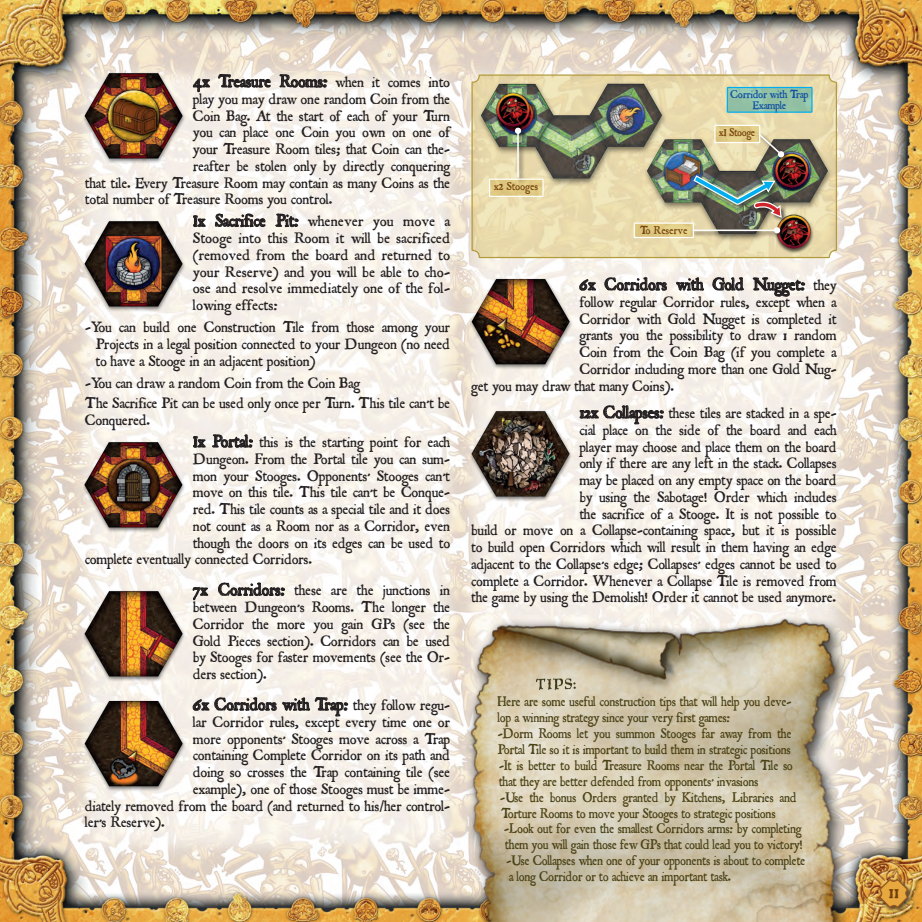
<style>
.page{position:relative;width:922px;height:922px;background:#fff}
.page>*{position:absolute;margin:0;border:0;box-sizing:border-box;transform-origin:0 0}
.t1{font:22px "Roman Antique";color:#703e0a;scale:.91 1}
.t2{font:18.75px "Roman Antique";letter-spacing:-.005em;color:#231f20;scale:.96 1}
.t3{font:16.25px/16.8px "Roman Antique";letter-spacing:-.005em;color:#231f20;text-align:justify}
.t4{font:15px "Roman Antique";letter-spacing:-.01em;color:#4a4216;scale:.92 1}
.t5{font:12.12px/11px "Roman Antique";letter-spacing:-.01em;color:#0d4da1;text-align:center;scale:.96 1}
.t6{font:12.12px "Roman Antique";letter-spacing:.01em;color:#73410b;scale:.96 1}
.t7{font:12.12px "Roman Antique";letter-spacing:.01em;color:#73410b;scale:.93 1}
.s1{font-size:16.25px}
.s2{font-size:26.25px}
.s3{font-size:18.75px}
.s4{font-size:15.88px}
.s5{font-size:17px}
</style>
<div class="page">
<img style="left:0;top:0;width:921px;height:921px">
<div style="left:877px;top:877px;width:36px;height:36px;background:#231f20;opacity:.75"></div>
<svg style="left:878px;top:877px;width:31px;height:31px"></svg>
<svg style="left:193px;top:79px;width:17px;height:13px"></svg>
<svg style="left:218px;top:74px;width:52px;height:14px"></svg>
<svg style="left:279px;top:74px;width:48px;height:14px"></svg>
<svg style="left:193px;top:214px;width:13px;height:13px"></svg>
<svg style="left:215px;top:213px;width:50px;height:20px"></svg>
<svg style="left:275px;top:214px;width:23px;height:13px"></svg>
<svg style="left:193px;top:435px;width:13px;height:12px"></svg>
<svg style="left:212px;top:434px;width:41px;height:13px"></svg>
<svg style="left:193px;top:587px;width:15px;height:13px"></svg>
<svg style="left:218px;top:582px;width:67px;height:14px"></svg>
<svg style="left:193px;top:697px;width:83px;height:13px"></svg>
<svg style="left:282px;top:695px;width:66px;height:21px"></svg>
<svg style="left:579px;top:279px;width:17px;height:11px"></svg>
<svg style="left:604px;top:277px;width:62px;height:13px"></svg>
<svg style="left:676px;top:275px;width:27px;height:17px"></svg>
<svg style="left:712px;top:277px;width:31px;height:13px"></svg>
<svg style="left:752px;top:277px;width:52px;height:19px"></svg>
<svg style="left:579px;top:405px;width:84px;height:19px;background:#b6b1ae"></svg>
<img style="left:78px;top:67px;width:111px;height:99px">
<img style="left:464px;top:273px;width:112px;height:99px">
<img style="left:464px;top:404px;width:112px;height:100px">
<img style="left:78px;top:215px;width:111px;height:99px">
<img style="left:78px;top:435px;width:111px;height:100px">
<img style="left:78px;top:585px;width:111px;height:99px">
<img style="left:78px;top:694px;width:111px;height:99px">
<img style="left:470px;top:74px;width:367px;height:185px">
<div style="left:727px;top:87px;width:84px;height:25px;background:linear-gradient(to right,#93c5aa,#91c0a3)"></div>
<div style="left:726px;top:87px;width:86px;height:26px;border:1px solid #00aeef"></div>
<div style="left:513px;top:126px;width:14px;height:57px;background:#231f20;opacity:.75"></div>
<hr style="left:517px;top:131px;width:1px;height:46px;background:#fff">
<div style="left:514px;top:128px;width:7px;height:6px;background:#fff;border-radius:50%"></div>
<div style="left:489px;top:179px;width:54px;height:17px;background:#dfc981"></div>
<div style="left:489px;top:178px;width:54px;height:19px;border:1px solid #fff"></div>
<div style="left:757px;top:133px;width:33px;height:30px;background:#231f20;opacity:.75"></div>
<svg style="left:756px;top:132px;width:28px;height:26px"></svg>
<div style="left:714px;top:125px;width:45px;height:17px;background:#dfc983"></div>
<div style="left:714px;top:125px;width:46px;height:18px;border:1px solid #fff"></div>
<div style="left:691px;top:226px;width:95px;height:13px;background:#231f20;opacity:.75"></div>
<hr style="left:692px;top:229px;width:84px;height:2px;background:#fff">
<svg style="left:773px;top:227px;width:7px;height:7px"></svg>
<div style="left:634px;top:223px;width:59px;height:14px;background:#e2cb83"></div>
<div style="left:633px;top:222px;width:60px;height:16px;border:1px solid #fff"></div>
<div style="left:752px;top:200px;width:35px;height:23px;background:#231f20;opacity:.75"></div>
<img style="left:692px;top:174px;width:90px;height:45px">
<img style="left:454px;top:610px;width:411px;height:311px">
<img style="left:513px;top:675px;width:86px;height:16px">
<p class="t2" style="left:193px;top:70px;width:269px">4x Treasure Rooms: <span class="s1">when it comes into</span></p>
<p class="t3" style="left:193px;top:91px;width:259px">play you may draw one random Coin from the</p>
<p class="t3" style="left:193px;top:107px;width:258px">Coin Bag. At the start of each of your Turn</p>
<p class="t3" style="left:193px;top:124px;width:258px">you can place one Coin you own on one of</p>
<p class="t3" style="left:193px;top:141px;width:258px">your Treasure Room tiles; that Coin can the-</p>
<p class="t3" style="left:193px;top:158px;width:258px">reafter be stolen only by directly conquering</p>
<p class="t3" style="left:85px;top:174px;width:366px">that tile. Every Treasure Room may contain as many Coins as the</p>
<p class="t3" style="left:85px;top:191px;width:249px">total number of Treasure Rooms you control.</p>
<p class="t3" style="left:193px;top:213px;width:258px"><span class="s2">1</span><span class="s3">x Sacrifice Pit:</span> whenever you move a Stooge into this Room it will be sacrificed (removed from the board and returned to your Reserve) and you will be able to cho&shy;ose and resolve immediately one of the fol&shy;lowing effects:</p>
<p class="t3" style="left:96px;top:319px;width:356px;text-indent:-11px">-You can build one Construction Tile from those among your Projects in a legal position connected to your Dungeon (no need to have a Stooge in an adjacent position)</p>
<p class="t3" style="left:85px;top:373px;width:366px;line-height:20.2px">-You can draw a random Coin from the Coin Bag<br>The Sacrifice Pit can be used only once per Turn. This tile can’t be</p>
<p class="t3" style="left:85px;top:412px;width:67px">Conquered.</p>
<p class="t3" style="left:193px;top:434px;width:258px"><span class="s2">1</span><span class="s3">x Portal:</span> this is the starting point for each</p>
<p class="t3" style="left:193px;top:450px;width:258px">Dungeon. From the Portal tile you can sum-</p>
<p class="t3" style="left:193px;top:467px;width:258px">mon your Stooges. Opponents’ Stooges can’t</p>
<p class="t3" style="left:193px;top:484px;width:258px">move on this tile. This tile can’t be Conque-</p>
<p class="t3" style="left:193px;top:501px;width:258px">red. This tile counts as a special tile and it does</p>
<p class="t3" style="left:193px;top:517px;width:258px">not count as a Room nor as a Corridor, even</p>
<p class="t3" style="left:193px;top:534px;width:259px">though the doors on its edges can be used to</p>
<p class="t3" style="left:85px;top:551px;width:229px">complete eventually connected Corridors.</p>
<p class="t3" style="left:193px;top:582px;width:258px"><span class="s3">7x Corridors:</span> these are the junctions in between Dungeon’s Rooms. The longer the Corridor the more you gain GPs (see the Gold Pieces section). Corridors can be used by Stooges for faster movements (see the Or&shy;ders section).</p>
<p class="t2" style="left:193px;top:693px;width:269px">6x Corridors with Trap: <span class="s1">they follow regu-</span></p>
<p class="t3" style="left:193px;top:713px;width:258px">lar Corridor rules, except every time one or</p>
<p class="t3" style="left:193px;top:730px;width:258px">more opponents’ Stooges move across a Trap</p>
<p class="t3" style="left:193px;top:747px;width:258px">containing Complete Corridor on its path and</p>
<p class="t3" style="left:193px;top:763px;width:258px">doing so crosses the Trap containing tile (see</p>
<p class="t3" style="left:193px;top:780px;width:258px">example), one of those Stooges must be imme-</p>
<p class="t3" style="left:85px;top:797px;width:366px">diately removed from the board (and returned to his/her control-</p>
<p class="t3" style="left:85px;top:814px;width:82px">ler’s Reserve).</p>
<p class="t5" style="left:730px;top:89px;width:83px">Corridor with Trap<br>Example</p>
<p class="t6" style="left:494px;top:178px;width:47px">x<span class="s4">2</span> Stooges</p>
<p class="t7" style="left:719px;top:125px;width:40px">x<span class="s5">1</span> Stooge</p>
<p class="t6" style="left:640px;top:222px;width:51px">To Reserve</p>
<p class="t2" style="left:579px;top:273px;width:269px">6x Corridors with Gold Nugget: <span class="s1">they</span></p>
<p class="t3" style="left:579px;top:293px;width:258px">follow regular Corridor rules, except when a</p>
<p class="t3" style="left:579px;top:310px;width:258px">Corridor with Gold Nugget is completed it</p>
<p class="t3" style="left:579px;top:327px;width:258px">grants you the possibility to draw 1 random</p>
<p class="t3" style="left:579px;top:344px;width:258px">Coin from the Coin Bag (if you complete a</p>
<p class="t3" style="left:579px;top:360px;width:258px">Corridor including more than one Gold Nug-</p>
<p class="t3" style="left:471px;top:377px;width:204px">get you may draw that many Coins).</p>
<p class="t3" style="left:471px;top:405px;width:367px;text-align:right"><span class="s3">12x Collapses:</span> these tiles are stacked in a spe-<br>cial place on the side of the board and each<br>player may choose and place them on the board<br>only if there are any left in the stack. Collapses<br>may be placed on any empty space on the board<br>by using the Sabotage! Order which includes<br>the sacrifice of a Stooge. It is not possible to<br>build or move on a Collapse-containing space, but it is possible to build open Corridors which will result in them having an edge adjacent to the Collapse’s edge; Collapses’ edges cannot be used to complete a Corridor. Whenever a Collapse Tile is removed from the game by using the Demolish! Order it cannot be used anymore.</p>
<p class="t4" style="left:497px;top:692px;width:321px">Here are some useful construction tips that will help you deve-</p>
<p class="t4" style="left:497px;top:708px;width:254px">lop a winning strategy since your very first games:</p>
<p class="t4" style="left:497px;top:724px;width:321px">-Dorm Rooms let you summon Stooges far away from the</p>
<p class="t4" style="left:497px;top:740px;width:320px">Portal Tile so it is important to build them in strategic positions</p>
<p class="t4" style="left:499px;top:756px;width:321px">-It is better to build Treasure Rooms near the Portal Tile so</p>
<p class="t4" style="left:499px;top:772px;width:283px">that they are better defended from opponents’ invasions</p>
<p class="t4" style="left:500px;top:787px;width:324px">-Use the bonus Orders granted by Kitchens, Libraries and</p>
<p class="t4" style="left:501px;top:803px;width:299px">Torture Rooms to move your Stooges to strategic positions</p>
<p class="t4" style="left:504px;top:819px;width:325px">-Look out for even the smallest Corridors arms: by completing</p>
<p class="t4" style="left:505px;top:835px;width:325px">them you will gain those few GPs that could lead you to victory!</p>
<p class="t4" style="left:506px;top:851px;width:326px">-Use Collapses when one of your opponents is about to complete</p>
<p class="t4" style="left:509px;top:867px;width:243px">a long Corridor or to achieve an important task.</p>
<h1 class="t1" style="left:888px;top:877px;width:13px">11</h1>
</div>
